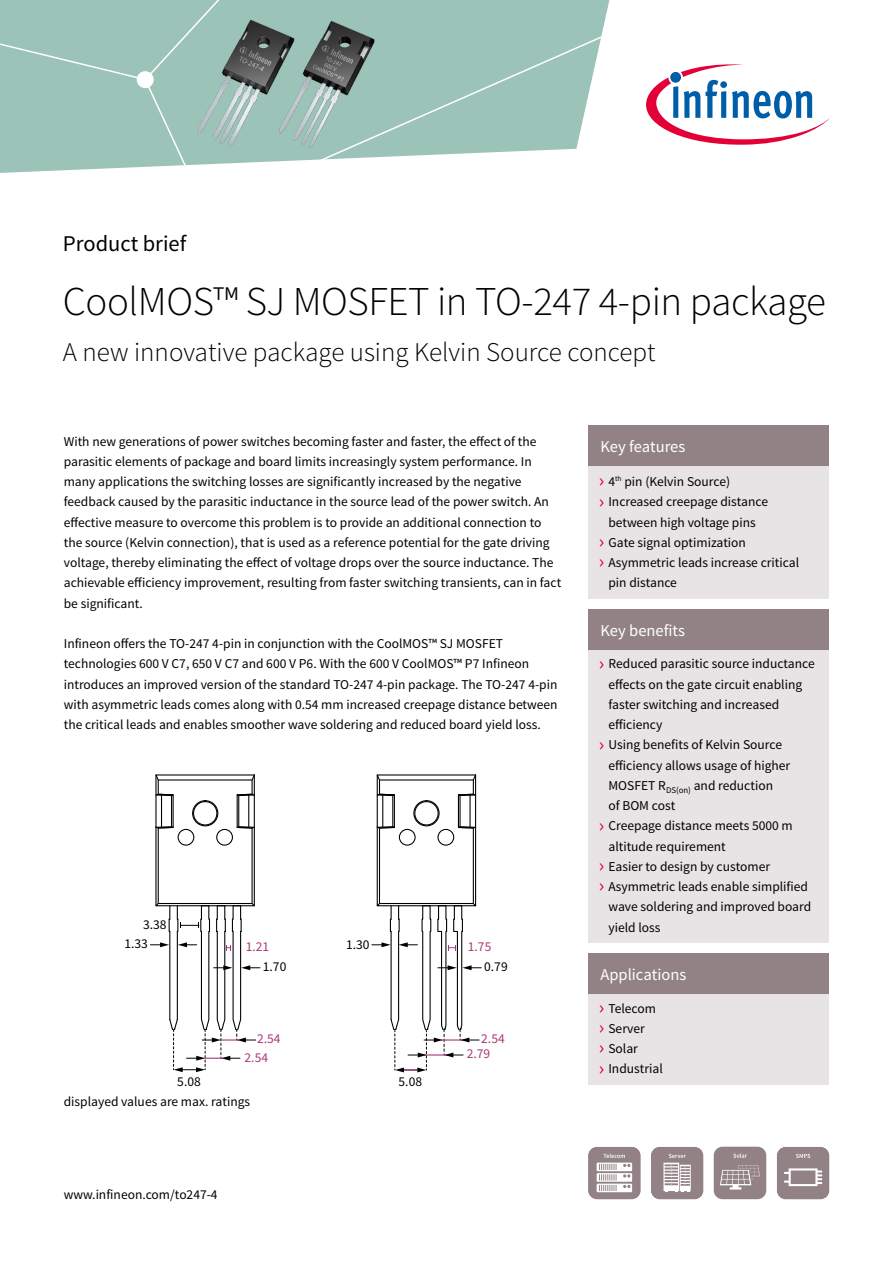
<style>
.page{position:relative;width:893px;height:1263px;background:#fff}
.page>*{position:absolute;margin:0;border:0;box-sizing:border-box;transform-origin:0 0}
.t1{font:300 40.95px "Source Sans Pro";letter-spacing:-.01em;color:#000}
.t2{font:300 27px "Source Sans Pro";color:#000}
.t3{font:22.5px "Source Sans Pro";color:#000}
.t4{font:16.5px "Source Sans Pro";color:#fff}
.t5{font:13.5px/20.2px "Source Sans Pro";color:#000}
.t6{font:13.5px "Source Sans Pro";color:#ab3879}
.s1{font-size:20.25px;color:#e20036}
</style>
<div class="page">
<div style="left:588px;top:463px;width:241px;height:136px;background:#e8e3e4"></div>
<div style="left:588px;top:425px;width:241px;height:41px;background:#928285"></div>
<div style="left:588px;top:991px;width:241px;height:94px;background:#e8e3e4"></div>
<div style="left:588px;top:953px;width:241px;height:41px;background:#928285"></div>
<div style="left:588px;top:647px;width:241px;height:296px;background:#e8e3e4"></div>
<div style="left:588px;top:609px;width:241px;height:41px;background:#928285"></div>
<svg style="left:777px;top:1147px;width:52px;height:52px;background:#9e9093"></svg>
<svg style="left:588px;top:1147px;width:52px;height:52px"></svg>
<svg style="left:651px;top:1147px;width:52px;height:52px;background:#a79a9c"></svg>
<div style="left:714px;top:1147px;width:52px;height:52px;background:#928285;border-radius:9px"></div>
<svg style="left:733px;top:1153px;width:14px;height:5px"></svg>
<svg style="left:720px;top:1165px;width:40px;height:24px"></svg>
<div style="left:233px;top:0;width:376px;height:164px;background:#9bc3b7"></div>
<div style="left:0;top:0;width:233px;height:173px;background:#9bc3b7"></div>
<svg style="left:289px;top:28px;width:320px;height:136px"></svg>
<svg style="left:646px;top:64px;width:184px;height:81px"></svg>
<img style="left:298px;top:17px;width:145px;height:131px">
<img style="left:192px;top:14px;width:106px;height:138px">
<svg style="left:372px;top:774px;width:109px;height:298px"></svg>
<svg style="left:150px;top:774px;width:110px;height:298px"></svg>
<h3 class="t3" style="left:63px;top:229px;width:125px">Product brief</h3>
<h1 class="t1" style="left:63px;top:277px;width:765px">CoolMOS™ SJ MOSFET in TO-247 4-pin package</h1>
<h2 class="t2" style="left:63px;top:335px;width:594px">A new innovative package using Kelvin Source concept</h2>
<p class="t5" style="left:64px;top:431px;width:499px">With new generations of power switches becoming faster and faster, the effect of the parasitic elements of package and board limits increasingly system performance. In many applications the switching losses are significantly increased by the negative feedback caused by the parasitic inductance in the source lead of the power switch. An effective measure to overcome this problem is to provide an additional connection to the source (Kelvin connection), that is used as a reference potential for the gate driving voltage, thereby eliminating the effect of voltage drops over the source inductance. The achievable efficiency improvement, resulting from faster switching transients, can in fact be significant.</p>
<p class="t5" style="left:64px;top:634px;width:495px">Infineon offers the TO-247 4-pin in conjunction with the CoolMOS™ SJ MOSFET technologies 600 V C7, 650 V C7 and 600 V P6. With the 600 V CoolMOS™ P7 Infineon introduces an improved version of the standard TO-247 4-pin package. The TO-247 4-pin with asymmetric leads comes along with 0.54 mm increased creepage distance between the critical leads and enables smoother wave soldering and reduced board yield loss.</p>
<p class="t5" style="left:143px;top:914px;width:25px">3.38</p>
<p class="t5" style="left:124px;top:933px;width:25px">1.33</p>
<p class="t5" style="left:177px;top:1071px;width:25px">5.08</p>
<p class="t5" style="left:346px;top:934px;width:25px">1.30</p>
<p class="t6" style="left:246px;top:938px;width:25px">1.21</p>
<p class="t5" style="left:263px;top:956px;width:25px">1.70</p>
<p class="t5" style="left:484px;top:956px;width:25px">0.79</p>
<p class="t6" style="left:468px;top:938px;width:25px">1.75</p>
<p class="t6" style="left:257px;top:1030px;width:25px">2.54</p>
<p class="t6" style="left:481px;top:1030px;width:25px">2.54</p>
<p class="t6" style="left:245px;top:1049px;width:25px">2.54</p>
<p class="t6" style="left:467px;top:1045px;width:25px">2.79</p>
<p class="t5" style="left:399px;top:1072px;width:25px">5.08</p>
<p class="t5" style="left:64px;top:1092px;width:188px">displayed values are max. ratings</p>
<p class="t5" style="left:64px;top:1185px;width:155px">www.infineon.com/to247-4</p>
<p class="t4" style="left:600px;top:436px;width:86px">Key features</p>
<p class="t5" style="left:599px;top:472px;width:133px"><span class="s1">›</span> 4<sup>th</sup> pin (Kelvin Source)</p>
<p class="t5" style="left:599px;top:492px;width:171px"><span class="s1">›</span> Increased creepage distance</p>
<p class="t5" style="left:608px;top:512px;width:149px">between high voltage pins</p>
<p class="t5" style="left:599px;top:532px;width:149px"><span class="s1">›</span> Gate signal optimization</p>
<p class="t5" style="left:599px;top:553px;width:202px"><span class="s1">›</span> Asymmetric leads increase critical</p>
<p class="t5" style="left:608px;top:573px;width:70px">pin distance</p>
<p class="t4" style="left:600px;top:620px;width:86px">Key benefits</p>
<p class="t5" style="left:599px;top:654px;width:217px"><span class="s1">›</span> Reduced parasitic source inductance</p>
<p class="t5" style="left:608px;top:674px;width:195px">effects on the gate circuit enabling</p>
<p class="t5" style="left:608px;top:694px;width:172px">faster switching and increased</p>
<p class="t5" style="left:608px;top:715px;width:55px">efficiency</p>
<p class="t5" style="left:599px;top:735px;width:185px"><span class="s1">›</span> Using benefits of Kelvin Source</p>
<p class="t5" style="left:608px;top:755px;width:183px">efficiency allows usage of higher</p>
<p class="t5" style="left:608px;top:775px;width:166px">MOSFET R<sub>DS(on)</sub> and reduction</p>
<p class="t5" style="left:608px;top:796px;width:68px">of BOM cost</p>
<p class="t5" style="left:599px;top:816px;width:195px"><span class="s1">›</span> Creepage distance meets 5000 m</p>
<p class="t5" style="left:608px;top:836px;width:119px">altitude requirement</p>
<p class="t5" style="left:599px;top:856px;width:173px"><span class="s1">›</span> Easier to design by customer</p>
<p class="t5" style="left:599px;top:877px;width:211px"><span class="s1">›</span> Asymmetric leads enable simplified</p>
<p class="t5" style="left:608px;top:897px;width:204px">wave soldering and improved board</p>
<p class="t5" style="left:608px;top:917px;width:54px">yield loss</p>
<p class="t4" style="left:600px;top:964px;width:87px">Applications</p>
<p class="t5" style="left:599px;top:998px;width:65px"><span class="s1">›</span> Telecom <span class="s1">›</span> Server<br><span class="s1">›</span> Solar<br><span class="s1">›</span> Industrial</p>
</div>
